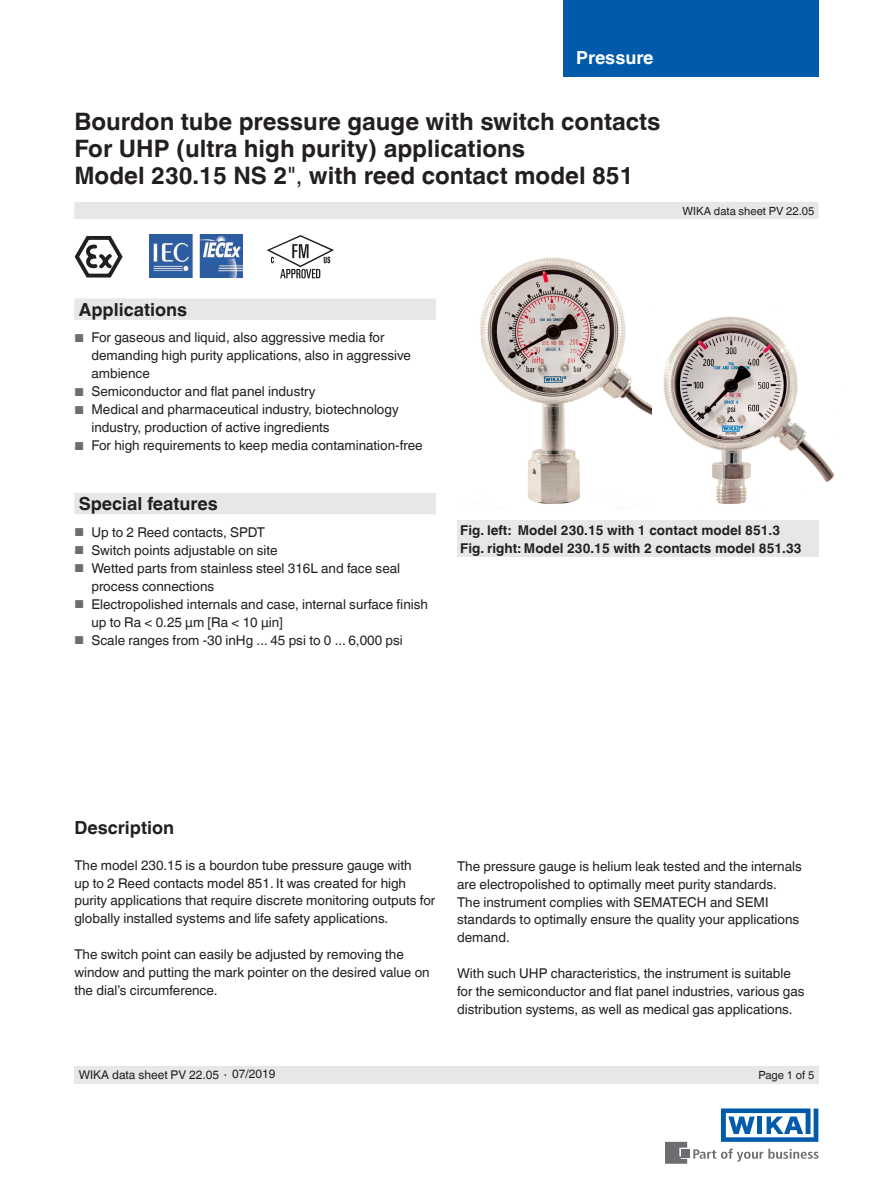
<style>
.page{position:relative;width:893px;height:1188px;background:#fff}
.page>*{position:absolute;margin:0;border:0;box-sizing:border-box;transform-origin:0 0}
.t1{font:700 24px/27px "Helvetica World";color:#231f20}
.t2{font:700 18px "Helvetica World";color:#231f20}
.t3{font:700 18px "Helvetica World";color:#fff}
.t4{font:13.5px/18px "Helvetica World";color:#231f20}
.t5{font:700 13.5px/18px "Helvetica World";color:#231f20}
.t6{font:12px "Helvetica World";color:#231f20}
.t7{font:11.25px "Helvetica World";color:#231f20}
.s1{font-weight:400}
.s2{font-size:11.55px;color:#6c6d70}
.s3{font-size:11.25px}
</style>
<div class="page">
<svg style="left:693px;top:1149px;width:126px;height:13px"></svg>
<div style="left:682px;top:1150px;width:8px;height:8px;background:#6c6d70"></div>
<svg style="left:665px;top:1142px;width:22px;height:22px"></svg>
<svg style="left:721px;top:1108px;width:97px;height:34px"></svg>
<div style="left:563px;top:0;width:256px;height:76px;background:#015aaa"></div>
<div style="left:74px;top:202px;width:745px;height:17px;background:#e6e7e9"></div>
<div style="left:74px;top:1066px;width:745px;height:18px;background:#e6e7e9"></div>
<svg style="left:74px;top:298px;width:362px;height:216px"></svg>
<div style="left:457px;top:521px;width:362px;height:36px;background:#e6e7e9"></div>
<svg style="left:74px;top:236px;width:49px;height:42px"></svg>
<img style="left:150px;top:234px;width:92px;height:43px">
<svg style="left:267px;top:235px;width:67px;height:43px"></svg>
<img style="left:479px;top:257px;width:173px;height:247px">
<img style="left:663px;top:316px;width:172px;height:188px">
<h2 class="t3" style="left:576px;top:47px;width:79px">Pressure</h2>
<h1 class="t1" style="left:74px;top:108px;width:588px">Bourdon tube pressure gauge with switch contacts<br>For UHP (ultra high purity) applications<br>Model 230.15 NS 2<span class="s1">",</span> with reed contact model 851</h1>
<p class="t7" style="left:682px;top:204px;width:133px">WIKA data sheet PV 22.05</p>
<h2 class="t2" style="left:79px;top:299px;width:110px">Applications</h2>
<p class="t4" style="left:91px;top:329px;width:321px;text-indent:-17px"><span class="s2">■</span> For gaseous and liquid, also aggressive media for demanding high purity applications, also in aggressive ambience</p>
<p class="t4" style="left:74px;top:383px;width:243px"><span class="s2">■</span> Semiconductor and flat panel industry</p>
<p class="t4" style="left:91px;top:401px;width:309px;text-indent:-17px"><span class="s2">■</span> Medical and pharmaceutical industry, biotechnology industry, production of active ingredients</p>
<p class="t4" style="left:74px;top:437px;width:350px"><span class="s2">■</span> For high requirements to keep media contamination-free</p>
<h2 class="t2" style="left:79px;top:493px;width:141px">Special features</h2>
<p class="t4" style="left:74px;top:523px;width:192px"><span class="s2">■</span> Up to 2 Reed contacts, SPDT</p>
<p class="t4" style="left:74px;top:541px;width:205px"><span class="s2">■</span> Switch points adjustable on site</p>
<p class="t4" style="left:91px;top:559px;width:310px;text-indent:-17px"><span class="s2">■</span> Wetted parts from stainless steel 316L and face seal process connections</p>
<p class="t4" style="left:91px;top:595px;width:338px;text-indent:-17px"><span class="s2">■</span> Electropolished internals and case, internal surface finish up to Ra &lt; 0.25 μm [Ra &lt; 10 μin]</p>
<p class="t4" style="left:74px;top:631px;width:330px"><span class="s2">■</span> Scale ranges from -30 inHg ... 45 psi to 0 ... 6,000 psi</p>
<p class="t5" style="left:460px;top:521px;width:343px">Fig. left: Model 230.15 with 1 contact model 851.3<br>Fig. right: Model 230.15 with 2 contacts model 851.33</p>
<h2 class="t2" style="left:74px;top:818px;width:101px">Description</h2>
<p class="t4" style="left:74px;top:857px;width:362px">The model 230.15 is a bourdon tube pressure gauge with<br>up to 2 Reed contacts model 851. It was created for high purity applications that require discrete monitoring outputs for globally installed systems and life safety applications.</p>
<p class="t4" style="left:74px;top:945px;width:357px">The switch point can easily be adjusted by removing the window and putting the mark pointer on the desired value on the dial’s circumference.</p>
<p class="t4" style="left:457px;top:857px;width:346px">The pressure gauge is helium leak tested and the internals are electropolished to optimally meet purity standards.<br>The instrument complies with SEMATECH and SEMI standards to optimally ensure the quality your applications demand.</p>
<p class="t4" style="left:457px;top:965px;width:349px">With such UHP characteristics, the instrument is suitable for the semiconductor and flat panel industries, various gas distribution systems, as well as medical gas applications.</p>
<p class="t6" style="left:79px;top:1068px;width:198px">WIKA data sheet PV 22.05 <span class="s3">∙</span> 07/2019</p>
<p class="t7" style="left:759px;top:1068px;width:57px">Page 1 of 5</p>
</div>
